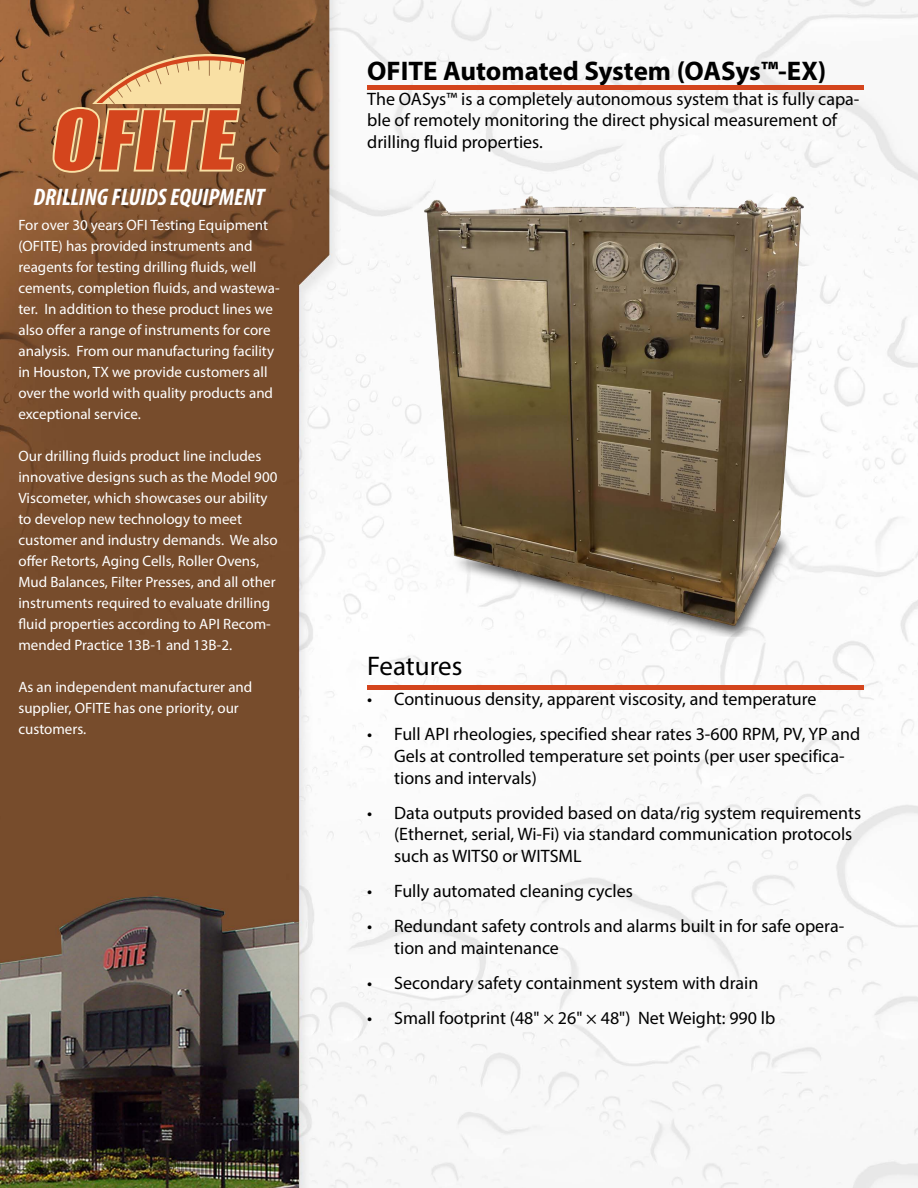
<style>
.page{position:relative;width:918px;height:1188px;background:#fff}
.page>*{position:absolute;margin:0;border:0;box-sizing:border-box;transform-origin:0 0}
.t1{font:700 27px "Myriad Pro";color:#000}
.t2{font:27px "Myriad Pro";color:#000}
.t3{font:italic 700 condensed 24px "Myriad Pro";color:#fff}
.t4{font:18px/21.6px "Myriad Pro";color:#000}
.t5{font:15px/21px "Myriad Pro";color:#fff}
</style>
<div class="page">
<img style="left:0;top:0;width:918px;height:1188px">
<svg style="left:53px;top:54px;width:193px;height:119px;background:#c57e50"></svg>
<hr style="left:367px;top:85px;width:497px;height:4px;background:#d4451d">
<div style="left:367px;top:685px;width:497px;height:5px;background:#d4451d"></div>
<img style="left:418px;top:185px;width:395px;height:451px">
<h2 class="t3" style="left:34px;top:183px;width:232px">DRILLING FLUIDS EQUIPMENT</h2>
<p class="t5" style="left:18px;top:215px;width:263px">For over 30 years OFI Testing Equipment (OFITE) has provided instruments and reagents for testing drilling fluids, well cements, completion fluids, and wastewa&shy;ter. In addition to these product lines we also offer a range of instruments for core analysis. From our manufacturing facility in Houston, TX we provide customers all over the world with quality products and exceptional service.</p>
<p class="t5" style="left:18px;top:446px;width:261px">Our drilling fluids product line includes innovative designs such as the Model 900<br>Viscometer, which showcases our ability to develop new technology to meet customer and industry demands. We also offer Retorts, Aging Cells, Roller Ovens, Mud Balances, Filter Presses, and all other instruments required to evaluate drilling fluid properties according to API Recom&shy;mended Practice 13B-1 and 13B-2.</p>
<p class="t5" style="left:18px;top:677px;width:235px">As an independent manufacturer and supplier, OFITE has one priority, our customers.</p>
<h1 class="t1" style="left:367px;top:53px;width:461px">OFITE Automated System (OASys™-EX)</h1>
<p class="t4" style="left:367px;top:88px;width:494px">The OASys™ is a completely autonomous system that is fully capa&shy;ble of remotely monitoring the direct physical measurement of drilling fluid properties.</p>
<h1 class="t2" style="left:367px;top:649px;width:97px">Features</h1>
<p class="t4" style="left:367px;top:688px;width:451px">• Continuous density, apparent viscosity, and temperature</p>
<p class="t4" style="left:394px;top:723px;width:468px;text-indent:-27px">• Full API rheologies, specified shear rates 3-600 RPM, PV, YP and<br>Gels at controlled temperature set points (per user specifica&shy;tions and intervals)</p>
<p class="t4" style="left:394px;top:802px;width:468px;text-indent:-27px">• Data outputs provided based on data/rig system requirements (Ethernet, serial, Wi-Fi) via standard communication protocols such as WITS0 or WITSML</p>
<p class="t4" style="left:367px;top:880px;width:267px">• Fully automated cleaning cycles</p>
<p class="t4" style="left:394px;top:915px;width:452px;text-indent:-27px">• Redundant safety controls and alarms built in for safe opera&shy;tion and maintenance</p>
<p class="t4" style="left:367px;top:972px;width:393px">• Secondary safety containment system with drain</p>
<p class="t4" style="left:367px;top:1007px;width:410px">• Small footprint (48" × 26" × 48") Net Weight: 990 lb</p>
</div>
